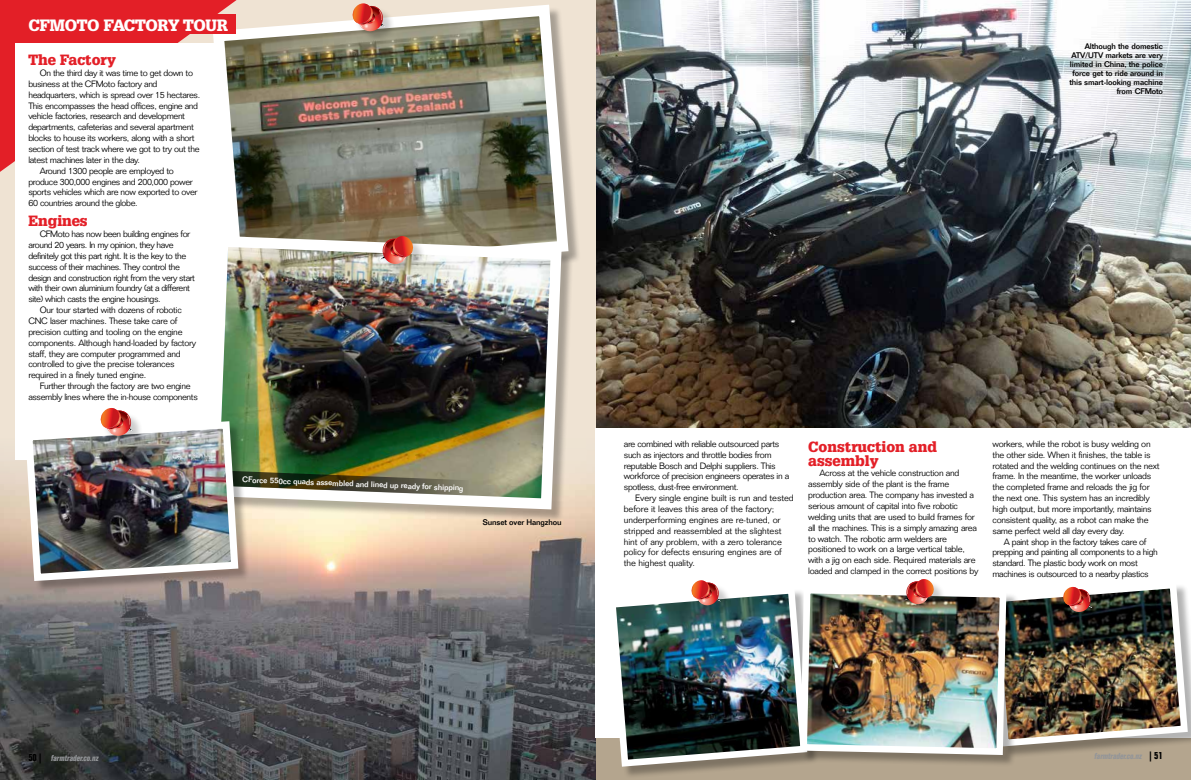
<style>
.page{position:relative;width:1191px;height:780px;background:#fff}
.page>*{position:absolute;margin:0;border:0;box-sizing:border-box;transform-origin:0 0}
.t1{font:900 16px "Glypha";letter-spacing:-.02em;color:#fff}
.t2{font:900 14.5px/14px "Glypha";color:#e31f27}
.t3{font:300 9px/10.8px "Folio";letter-spacing:-.03em;color:#000}
.t4{font:300 9px/10.8px "Folio";letter-spacing:-.05em;color:#000}
.t5{font:300 9px/10.8px "Folio";letter-spacing:-.01em;color:#000}
.t6{font:italic 700 condensed 8.5px "Folio";color:#939598}
.t7{font:500 8px/9px "Folio";letter-spacing:-.015em;color:#000;text-align:right}
.t8{font:500 8px "Folio";color:#fff}
.s1{font-style:normal;font-size:10px;color:#000}
</style>
<div class="page">
<img style="left:595px;top:0;width:596px;height:427px">
<div style="left:0;top:0;width:595px;height:780px;background:#efe3d3"></div>
<img style="left:0;top:459px;width:595px;height:321px">
<div style="left:0;top:0;width:207px;height:172px;background:#e31f27"></div>
<div style="left:15px;top:43px;width:474px;height:416px;background:#fff"></div>
<img style="left:207px;top:0;width:367px;height:238px">
<div style="left:611px;top:588px;width:208px;height:190px;background:#000;opacity:.3"></div>
<svg style="left:605px;top:588px;width:206px;height:182px"></svg>
<div style="left:802px;top:588px;width:216px;height:179px;background:#b2a38c"></div>
<div style="left:354px;top:5px;width:43px;height:39px;background:#000;opacity:.2"></div>
<svg style="left:351px;top:3px;width:35px;height:30px"></svg>
<img style="left:612px;top:579px;width:579px;height:184px">
<div style="left:209px;top:238px;width:365px;height:283px;background:#000;opacity:.3"></div>
<img style="left:207px;top:230px;width:360px;height:285px">
<div style="left:383px;top:238px;width:42px;height:38px;background:#000;opacity:.2"></div>
<svg style="left:380px;top:236px;width:34px;height:30px"></svg>
<div style="left:27px;top:423px;width:223px;height:170px;background:#000;opacity:.3"></div>
<img style="left:22px;top:408px;width:447px;height:176px">
<div style="left:0;top:15px;width:236px;height:19px;background:#e31f27"></div>
<h1 class="t1" style="left:28px;top:15px;width:201px">CFMoto Factory Tour</h1>
<h2 class="t2" style="left:28px;top:53px;width:89px">The Factory</h2>
<p class="t3" style="left:40px;top:67px;width:155px">On the third day it was time to get down to</p>
<p class="t3" style="left:28px;top:78px;width:131px">business at the CFMoto factory and</p>
<p class="t3" style="left:28px;top:89px;width:173px">headquarters, which is spread over 15 hectares.</p>
<p class="t3" style="left:28px;top:100px;width:171px">This encompasses the head offices, engine and</p>
<p class="t3" style="left:28px;top:111px;width:158px">vehicle factories, research and development</p>
<p class="t3" style="left:28px;top:122px;width:167px">departments, cafeterias and several apartment</p>
<p class="t3" style="left:28px;top:133px;width:168px">blocks to house its workers, along with a short</p>
<p class="t3" style="left:28px;top:143px;width:173px">section of test track where we got to try out the</p>
<p class="t3" style="left:28px;top:154px;width:113px">latest machines later in the day.</p>
<p class="t3" style="left:40px;top:165px;width:136px">Around 1300 people are employed to</p>
<p class="t3" style="left:28px;top:176px;width:166px">produce 300,000 engines and 200,000 power</p>
<p class="t3" style="left:28px;top:187px;width:171px">sports vehicles which are now exported to over</p>
<p class="t3" style="left:28px;top:198px;width:111px">60 countries around the globe.</p>
<h2 class="t2" style="left:28px;top:214px;width:61px">Engines</h2>
<p class="t4" style="left:28px;top:228px;width:168px;text-indent:11px">CFMoto has now been building engines for around 20 years. In my opinion, they have definitely got this part right. It is the key to the success of their machines. They control the design and construction right from the very start with their own aluminium foundry (at a different site) which casts the engine housings.</p>
<p class="t3" style="left:28px;top:304px;width:169px;text-indent:11px">Our tour started with dozens of robotic CNC laser machines. These take care of precision cutting and tooling on the engine components. Although hand-loaded by factory staff, they are computer programmed and controlled to give the precise tolerances required in a finely tuned engine.</p>
<p class="t3" style="left:28px;top:380px;width:171px;text-align:center">Further through the factory are two engine assembly lines where the in-house components</p>
<p class="t8" style="left:242px;top:475px;width:223px;rotate:2deg">CForce 550cc quads assembled and lined up ready for shipping</p>
<p class="t7" style="left:483px;top:517px;width:80px">Sunset over Hangzhou</p>
<p class="t7" style="left:1069px;top:42px;width:95px">Although the domestic<br>ATV/UTV markets are very limited in China, the police force get to ride around in this smart-looking machine from CFMoto</p>
<p class="t3" style="left:624px;top:438px;width:167px">are combined with reliable outsourced parts such as injectors and throttle bodies from reputable Bosch and Delphi suppliers. This workforce of precision engineers operates in a spotless, dust-free environment.</p>
<p class="t5" style="left:624px;top:492px;width:171px;text-indent:11px">Every single engine built is run and tested before it leaves this area of the factory; underperforming engines are re-tuned, or stripped and reassembled at the slightest hint of any problem, with a zero tolerance policy for defects ensuring engines are of the highest quality.</p>
<h2 class="t2" style="left:808px;top:439px;width:130px">Construction and assembly</h2>
<p class="t3" style="left:808px;top:468px;width:172px;text-indent:11px">Across at the vehicle construction and assembly side of the plant is the frame production area. The company has invested a serious amount of capital into five robotic welding units that are used to build frames for all the machines. This is a simply amazing area to watch. The robotic arm welders are positioned to work on a large vertical table, with a jig on each side. Required materials are loaded and clamped in the correct positions by</p>
<p class="t3" style="left:992px;top:438px;width:168px">workers, while the robot is busy welding on the other side. When it finishes, the table is rotated and the welding continues on the next frame. In the meantime, the worker unloads the completed frame and reloads the jig for the next one. This system has an incredibly high output, but more importantly, maintains consistent quality, as a robot can make the same perfect weld all day every day.</p>
<p class="t3" style="left:992px;top:536px;width:167px;text-indent:11px">A paint shop in the factory takes care of prepping and painting all components to a high standard. The plastic body work on most machines is outsourced to a nearby plastics</p>
<p class="t6" style="left:28px;top:753px;width:73px"><span class="s1">5 0 |</span> farmtrader.co.nz</p>
<p class="t6" style="left:1094px;top:751px;width:70px">farmtrader.co.nz <span class="s1">| 5 1</span></p>
</div>
